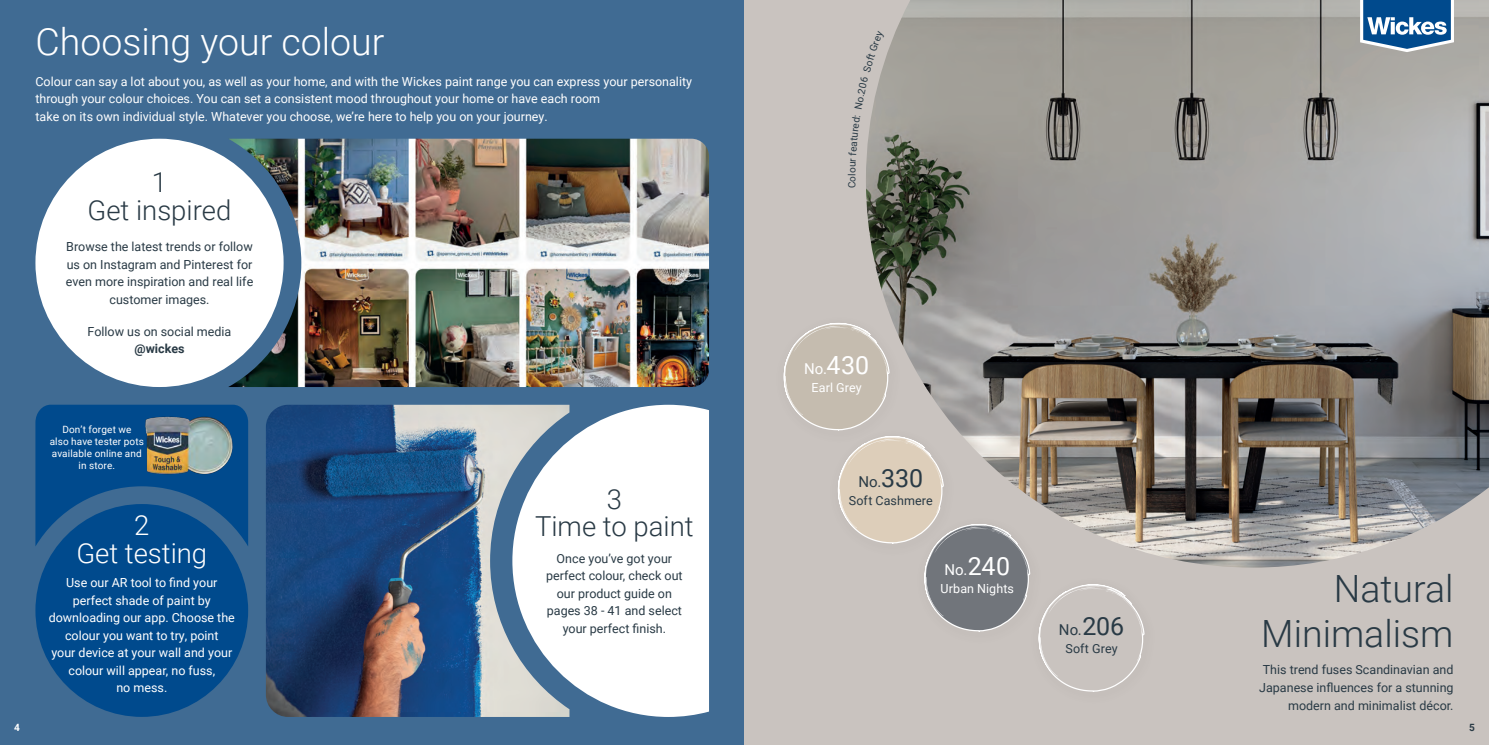
<style>
.page{position:relative;width:1489px;height:745px;background:#fff}
.page>*{position:absolute;margin:0;border:0;box-sizing:border-box;transform-origin:0 0}
.Range_Heading{font:300 37.5px "Roboto";color:#fff}
.Range_Heading-2{font:300 37.5px/45px "Roboto";color:#293a45;text-align:right}
.Range_Heading-3{font:300 27.5px/27.5px "Roboto";color:#293a45;text-align:center}
.Range_Heading-4{font:300 27.5px/27.5px "Roboto";color:#fff;text-align:center}
.Swatch_Names{font:15px "Roboto";color:#fff}
.Swatch_Names-2{font:15px "Roboto";color:#293a45}
.Range_Heading-5{font:12.5px/17.5px "Roboto";color:#fff}
.Range_Heading-6{font:12.5px/17.5px "Roboto";color:#293a45;text-align:center}
.Swatch_Names-3{font:12.5px "Roboto";letter-spacing:.01em;color:#293a45}
.Swatch_Names-4{font:12.5px "Roboto";letter-spacing:.005em;color:#fff}
.Swatch_Names-5{font:10px/12px "Roboto";letter-spacing:.015em;color:#fff;text-align:center}
.Swatch_Names-6{font:10px "Roboto";color:#293a45}
.t1{font:700 10px "Roboto";color:#fff}
.t2{font:700 10px "Roboto";color:#293a45}
.s1{font-weight:700}
.s2{font-size:25px}
</style>
<div class="page">
<div style="left:0;top:0;width:744px;height:744px;background:#406b93"></div>
<div style="left:744px;top:0;width:744px;height:744px;background:#c9c3bf"></div>
<img style="left:870px;top:0;width:618px;height:567px">
<svg style="left:866px;top:125px;width:79px;height:113px;background:#5e6355"></svg>
<svg style="left:783px;top:238px;width:216px;height:262px"></svg>
<svg style="left:843px;top:326px;width:243px;height:111px"></svg>
<svg style="left:839px;top:437px;width:119px;height:191px"></svg>
<svg style="left:958px;top:386px;width:242px;height:306px"></svg>
<svg style="left:1039px;top:585px;width:104px;height:105px"></svg>
<img style="left:228px;top:139px;width:481px;height:248px">
<div style="left:35px;top:139px;width:248px;height:248px;background:#fff;border-radius:50%"></div>
<svg style="left:35px;top:404px;width:213px;height:142px"></svg>
<img style="left:144px;top:414px;width:90px;height:62px">
<div style="left:35px;top:503px;width:213px;height:213px;background:#004a8d;border-radius:50%"></div>
<img style="left:266px;top:404px;width:246px;height:312px">
<svg style="left:512px;top:404px;width:197px;height:312px;background:#e7ebf0"></svg>
<svg style="left:1359px;top:0;width:94px;height:52px;background:#5181ab"></svg>
<svg style="left:870px;top:31px;width:15px;height:78px"></svg>
<p class="Range_Heading" style="left:35px;top:15px;width:350px">Choosing your colour</p>
<p class="Range_Heading-5" style="left:35px;top:72px;width:658px">Colour can say a lot about you, as well as your home, and with the Wickes paint range you can express your personality through your colour choices. You can set a consistent mood throughout your home or have each room<br>take on its own individual style. Whatever you choose, we’re here to help you on your journey.</p>
<p class="Range_Heading-3" style="left:88px;top:167px;width:145px">1<br>Get inspired</p>
<p class="Range_Heading-6" style="left:66px;top:237px;width:189px">Browse the latest trends or follow us on Instagram and Pinterest for even more inspiration and real life customer images.</p>
<p class="Range_Heading-6" style="left:88px;top:322px;width:145px">Follow us on social media <span class="s1">@wickes</span></p>
<p class="Swatch_Names-5" style="left:50px;top:422px;width:96px">Don’t forget we<br>also have tester pots available online and in store.</p>
<p class="Range_Heading-4" style="left:76px;top:510px;width:132px">2<br>Get testing</p>
<p class="Range_Heading-5" style="left:49px;top:573px;width:188px;text-align:center">Use our AR tool to find your perfect shade of paint by downloading our app. Choose the colour you want to try, point<br>your device at your wall and your colour will appear, no fuss,<br>no mess.</p>
<p class="Range_Heading-3" style="left:535px;top:483px;width:160px">3<br>Time to paint</p>
<p class="Range_Heading-6" style="left:546px;top:548px;width:138px">Once you’ve got your perfect colour, check out our product guide on pages 38 - 41 and select your perfect finish.</p>
<p class="Swatch_Names-6" style="left:844px;top:181px;width:7px;rotate:-90deg">o</p>
<p class="Swatch_Names" style="left:804px;top:358px;width:67px">No.<span class="s2">430</span></p>
<p class="Swatch_Names-4" style="left:811px;top:378px;width:52px">Earl Grey</p>
<p class="Swatch_Names-2" style="left:858px;top:471px;width:66px">No.<span class="s2">330</span></p>
<p class="Swatch_Names-3" style="left:848px;top:491px;width:85px">Soft Cashmere</p>
<p class="Swatch_Names" style="left:944px;top:559px;width:67px">No.<span class="s2">240</span></p>
<p class="Swatch_Names-4" style="left:940px;top:579px;width:75px">Urban Nights</p>
<p class="Swatch_Names-2" style="left:1058px;top:619px;width:67px">No.<span class="s2">206</span></p>
<p class="Swatch_Names-3" style="left:1065px;top:639px;width:54px">Soft Grey</p>
<p class="Range_Heading-2" style="left:1261px;top:564px;width:194px">Natural<br>Minimalism</p>
<p class="Range_Heading-6" style="left:1259px;top:660px;width:196px;text-align:right">This trend fuses Scandinavian and<br>Japanese influences for a stunning modern and minimalist décor.</p>
<p class="t1" style="left:14px;top:719px;width:7px">4</p>
<p class="t2" style="left:1468px;top:719px;width:7px">5</p>
</div>
